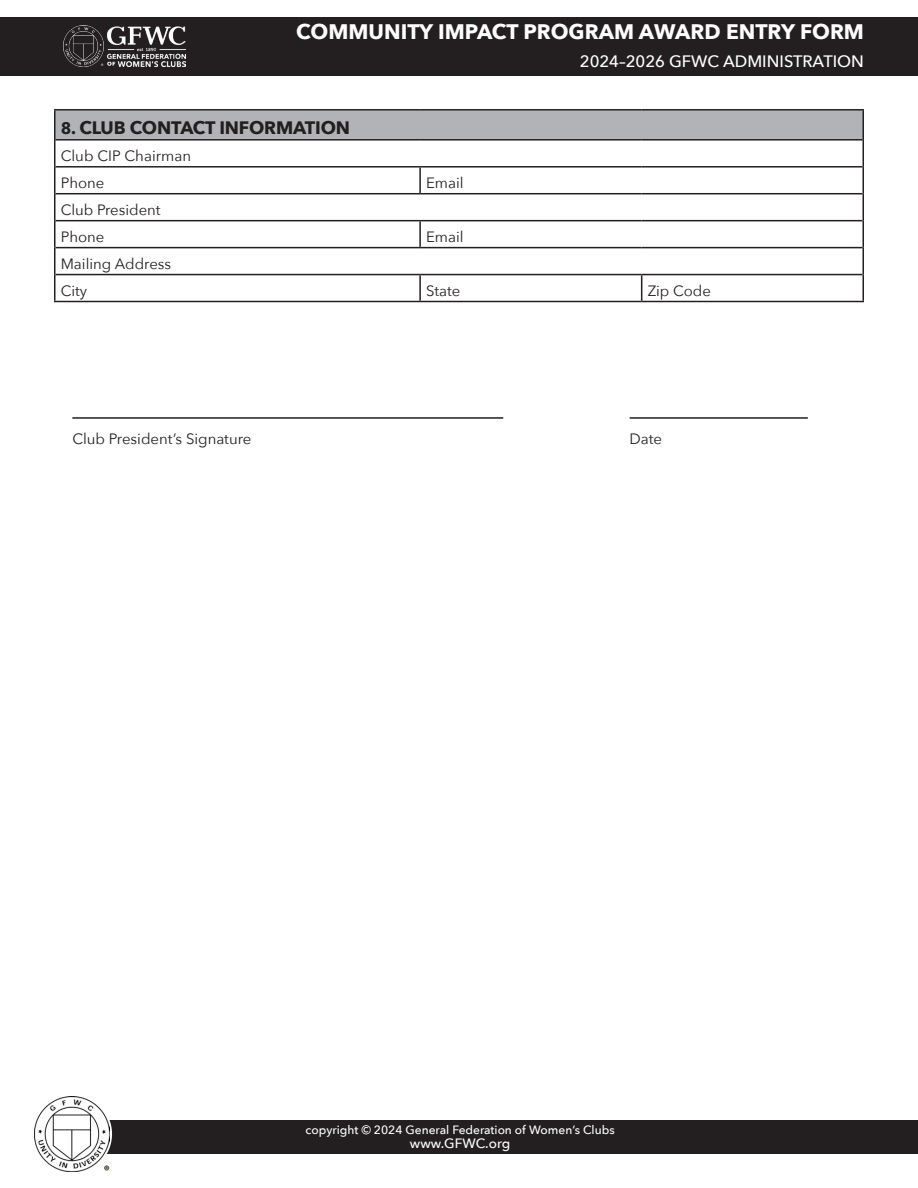
<style>
.page{position:relative;width:918px;height:1188px;background:#fff}
.page>*{position:absolute;margin:0;border:0;box-sizing:border-box;transform-origin:0 0}
.t1{font:700 24px "Avenir Next";color:#fff}
.t2{font:700 21px "Avenir Next";color:#fff}
.t3{font:700 18px "Avenir Next";letter-spacing:-.01em;color:#231f20}
.Club_Manual{font:500 16.5px "Avenir Next";color:#fff}
.Club_Manual-2{font:15px "Avenir Next";color:#231f20}
.t4{font:500 13.5px "Avenir Next";color:#fff}
.t5{font:500 12px "Avenir Next";color:#fff}
.s1{font-size:16.5px}
</style>
<div class="page">
<div style="left:73px;top:1120px;width:845px;height:34px;background:#231f20"></div>
<svg style="left:31px;top:1094px;width:81px;height:80px"></svg>
<div style="left:55px;top:110px;width:808px;height:30px;background:#b2b3b7"></div>
<hr style="left:54px;top:109px;width:366px;height:2px;background:#231f20">
<hr style="left:420px;top:109px;width:222px;height:2px;background:#231f20">
<hr style="left:642px;top:109px;width:222px;height:2px;background:#231f20">
<svg style="left:54px;top:111px;width:1px;height:190px"></svg>
<svg style="left:863px;top:111px;width:1px;height:190px"></svg>
<hr style="left:54px;top:301px;width:366px;height:1px;background:#231f20">
<hr style="left:420px;top:301px;width:222px;height:1px;background:#231f20">
<hr style="left:642px;top:301px;width:222px;height:1px;background:#231f20">
<hr style="left:55px;top:139px;width:365px;height:2px;background:#231f20">
<hr style="left:420px;top:139px;width:222px;height:2px;background:#231f20">
<hr style="left:642px;top:139px;width:221px;height:2px;background:#231f20">
<hr style="left:55px;top:166px;width:365px;height:2px;background:#231f20">
<hr style="left:420px;top:166px;width:222px;height:2px;background:#231f20">
<hr style="left:419px;top:168px;width:2px;height:25px;background:#231f20">
<hr style="left:642px;top:166px;width:221px;height:2px;background:#231f20">
<hr style="left:55px;top:193px;width:365px;height:1px;background:#231f20">
<hr style="left:420px;top:193px;width:222px;height:1px;background:#231f20">
<hr style="left:642px;top:193px;width:221px;height:1px;background:#231f20">
<hr style="left:55px;top:220px;width:365px;height:1px;background:#231f20">
<hr style="left:420px;top:220px;width:222px;height:1px;background:#231f20">
<hr style="left:419px;top:221px;width:2px;height:26px;background:#231f20">
<hr style="left:642px;top:220px;width:221px;height:1px;background:#231f20">
<hr style="left:55px;top:247px;width:365px;height:1px;background:#231f20">
<hr style="left:420px;top:247px;width:222px;height:1px;background:#231f20">
<hr style="left:642px;top:247px;width:221px;height:1px;background:#231f20">
<hr style="left:55px;top:274px;width:365px;height:1px;background:#231f20">
<hr style="left:420px;top:274px;width:222px;height:1px;background:#231f20">
<hr style="left:419px;top:275px;width:2px;height:26px;background:#231f20">
<hr style="left:642px;top:274px;width:221px;height:1px;background:#231f20">
<svg style="left:641px;top:275px;width:1px;height:26px"></svg>
<img style="left:35px;top:1096px;width:75px;height:76px">
<div style="left:0;top:17px;width:918px;height:59px;background:#231f20"></div>
<hr style="left:72px;top:417px;width:431px;height:2px;background:#231f20">
<hr style="left:630px;top:417px;width:178px;height:2px;background:#231f20">
<p class="t2" style="left:296px;top:14px;width:569px">COMMUNITY IMPACT PROGRAM AWARD ENTRY FORM</p>
<p class="Club_Manual" style="left:580px;top:47px;width:286px">2024–2026 GFWC ADMINISTRATION</p>
<h1 class="t1" style="left:365px;top:13px;width:501px">COMMUNITY IMPACT PROGRAM AWARDS</h1>
<p class="Club_Manual" style="left:604px;top:47px;width:262px">2024–2026 GFWC CLUB MANUAL</p>
<p class="t3" style="left:61px;top:112px;width:291px"><span class="s1">8.</span> CLUB CONTACT INFORMATION</p>
<p class="Club_Manual-2" style="left:61px;top:143px;width:132px">Club CIP Chairman</p>
<p class="Club_Manual-2" style="left:61px;top:170px;width:45px">Phone</p>
<p class="Club_Manual-2" style="left:426px;top:170px;width:39px">Email</p>
<p class="Club_Manual-2" style="left:61px;top:197px;width:101px">Club President</p>
<p class="Club_Manual-2" style="left:61px;top:224px;width:45px">Phone</p>
<p class="Club_Manual-2" style="left:426px;top:224px;width:39px">Email</p>
<p class="Club_Manual-2" style="left:61px;top:251px;width:112px">Mailing Address</p>
<p class="Club_Manual-2" style="left:61px;top:278px;width:28px">City</p>
<p class="Club_Manual-2" style="left:426px;top:278px;width:36px">State</p>
<p class="Club_Manual-2" style="left:648px;top:278px;width:65px">Zip Code</p>
<p class="Club_Manual-2" style="left:72px;top:426px;width:181px">Club President’s Signature</p>
<p class="Club_Manual-2" style="left:630px;top:426px;width:34px">Date</p>
<p class="t5" style="left:305px;top:1120px;width:311px">copyright © 2024 General Federation of Women’s Clubs</p>
<p class="t4" style="left:410px;top:1132px;width:102px">www.GFWC.org</p>
</div>
